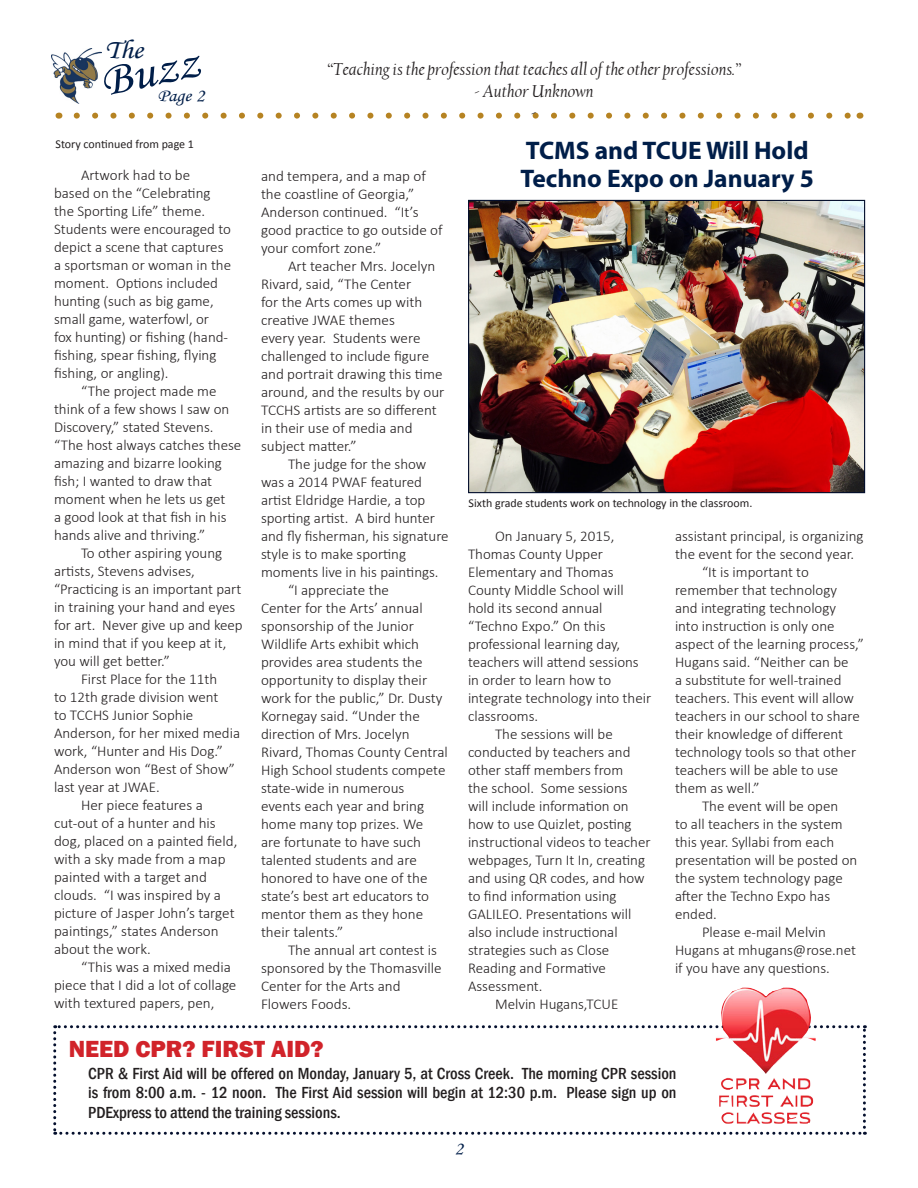
<style>
.page{position:relative;width:918px;height:1188px;background:#fff}
.page>*{position:absolute;margin:0;border:0;box-sizing:border-box;transform-origin:0 0}
.t1{font:46.5px "Monotype Corsiva";color:#001e49;scale:1.11 1}
.t2{font:27px "Monotype Corsiva";color:#001e49;scale:1.11 1}
.t3{font:700 25.5px "Myriad Pro";color:#001e49}
.t4{font:800 24px "Franklin Gothic";color:#d1232a}
.t5{font:italic 18px "Californian FB";color:#231f20}
.t6{font:18px "Monotype Corsiva";color:#001e49;scale:1.11 1}
.t7{font:500 condensed 16.5px/19.8px "Franklin Gothic";color:#231f20;text-align:justify}
.t8{font:300 15px/18px "Calibri";color:#231f20}
.t9{font:12px "Calibri";color:#231f20}
</style>
<div class="page">
<svg style="left:77px;top:113px;width:773px;height:6px"></svg>
<img style="left:51px;top:48px;width:51px;height:56px">
<img style="left:470px;top:202px;width:393px;height:289px">
<div style="left:468px;top:200px;width:397px;height:293px;border:1px solid #040f2d"></div>
<svg style="left:53px;top:1025px;width:813px;height:110px"></svg>
<img style="left:716px;top:988px;width:100px;height:119px">
<p class="t2" style="left:105px;top:34px;width:36px">The</p>
<p class="t1" style="left:95px;top:55px;width:92px;rotate:-12deg">Buzz</p>
<p class="t6" style="left:158px;top:85px;width:44px">Page 2</p>
<p class="t9" style="left:56px;top:136px;width:140px">Story continued from page 1</p>
<p class="t5" style="left:327px;top:59px;width:415px">“Teaching is the profession that teaches all of the other professions.”</p>
<p class="t5" style="left:475px;top:81px;width:121px">- Author Unknown</p>
<p class="t5" style="left:531px;top:102px;width:7px">-</p>
<p class="t3" style="left:526px;top:133px;width:284px">TCMS and TCUE Will Hold</p>
<p class="t8" style="left:81px;top:166px;width:111px">Artwork had to be</p>
<p class="t3" style="left:521px;top:162px;width:295px">Techno Expo on January 5</p>
<p class="t8" style="left:261px;top:167px;width:183px">and tempera, and a map of the coastline of Georgia,”<br>Anderson continued. “It’s good practice to go outside of your comfort zone.”</p>
<p class="t8" style="left:261px;top:257px;width:185px;text-indent:27px">Art teacher Mrs. Jocelyn<br>Rivard, said, “The Center<br>for the Arts comes up with creative JWAE themes<br>every year. Students were challenged to include figure and portrait drawing this time around, and the results by our<br>TCCHS artists are so different in their use of media and subject matter.”</p>
<p class="t8" style="left:261px;top:455px;width:189px;text-indent:27px">The judge for the show was a 2014 PWAF featured artist Eldridge Hardie, a top sporting artist. A bird hunter and fly fisherman, his signature style is to make sporting moments live in his paintings.</p>
<p class="t8" style="left:261px;top:581px;width:188px;text-indent:27px">“I appreciate the<br>Center for the Arts’ annual sponsorship of the Junior<br>Wildlife Arts exhibit which provides area students the opportunity to display their work for the public,” Dr. Dusty<br>Kornegay said. “Under the direction of Mrs. Jocelyn<br>Rivard, Thomas County Central<br>High School students compete state-wide in numerous events each year and bring home many top prizes. We<br>are fortunate to have such talented students and are honored to have one of the state’s best art educators to mentor them as they hone their talents.”</p>
<p class="t8" style="left:261px;top:941px;width:182px;text-indent:27px">The annual art contest is sponsored by the Thomasville<br>Center for the Arts and<br>Flowers Foods.</p>
<p class="t8" style="left:54px;top:184px;width:179px">based on the “Celebrating the Sporting Life” theme.<br>Students were encouraged to depict a scene that captures a sportsman or woman in the moment. Options included hunting (such as big game, small game, waterfowl, or<br>fox hunting) or fishing (hand&shy;fishing, spear fishing, flying fishing, or angling).</p>
<p class="t8" style="left:54px;top:382px;width:189px;text-indent:27px">“The project made me think of a few shows I saw on<br>Discovery,” stated Stevens. “The host always catches these amazing and bizarre looking fish; I wanted to draw that moment when he lets us get<br>a good look at that fish in his hands alive and thriving.”</p>
<p class="t8" style="left:54px;top:544px;width:190px;text-indent:27px">To other aspiring young artists, Stevens advises, “Practicing is an important part in training your hand and eyes for art. Never give up and keep in mind that if you keep at it, you will get better.”</p>
<p class="t8" style="left:54px;top:670px;width:188px;text-indent:27px">First Place for the 11th<br>to 12th grade division went<br>to TCCHS Junior Sophie<br>Anderson, for her mixed media work, “Hunter and His Dog.”<br>Anderson won “Best of Show” last year at JWAE.</p>
<p class="t8" style="left:54px;top:796px;width:185px;text-indent:27px">Her piece features a cut-out of a hunter and his dog, placed on a painted field, with a sky made from a map painted with a target and clouds. “I was inspired by a picture of Jasper John’s target paintings,” states Anderson about the work.</p>
<p class="t8" style="left:54px;top:958px;width:184px;text-indent:27px">“This was a mixed media piece that I did a lot of collage with textured papers, pen,</p>
<p class="t9" style="left:469px;top:496px;width:285px">Sixth grade students work on technology in the classroom.</p>
<p class="t8" style="left:675px;top:527px;width:190px">assistant principal, is organizing the event for the second year.</p>
<p class="t8" style="left:675px;top:563px;width:190px;text-indent:27px">“It is important to remember that technology<br>and integrating technology<br>into instruction is only one aspect of the learning process,”<br>Hugans said. “Neither can be<br>a substitute for well-trained teachers. This event will allow teachers in our school to share their knowledge of different technology tools so that other teachers will be able to use them as well.”</p>
<p class="t8" style="left:675px;top:797px;width:184px;text-indent:27px">The event will be open<br>to all teachers in the system this year. Syllabi from each presentation will be posted on the system technology page after the Techno Expo has ended.</p>
<p class="t8" style="left:675px;top:923px;width:182px;text-indent:27px">Please e-mail Melvin<br>Hugans at mhugans@rose.net if you have any questions.</p>
<p class="t8" style="left:468px;top:527px;width:185px;text-indent:27px">On January 5, 2015,<br>Thomas County Upper<br>Elementary and Thomas<br>County Middle School will hold its second annual “Techno Expo.” On this professional learning day, teachers will attend sessions in order to learn how to integrate technology into their classrooms.</p>
<p class="t8" style="left:468px;top:725px;width:184px;text-indent:27px">The sessions will be conducted by teachers and other staff members from<br>the school. Some sessions will include information on how to use Quizlet, posting instructional videos to teacher webpages, Turn It In, creating and using QR codes, and how to find information using<br>GALILEO. Presentations will also include instructional strategies such as Close<br>Reading and Formative<br>Assessment.</p>
<p class="t8" style="left:495px;top:995px;width:125px">Melvin Hugans,TCUE</p>
<p class="t4" style="left:69px;top:1033px;width:256px">NEED CPR? FIRST AID?</p>
<p class="t7" style="left:88px;top:1063px;width:590px">CPR &amp; First Aid will be offered on Monday, January 5, at Cross Creek. The morning CPR session is from 8:00 a.m. - 12 noon. The First Aid session will begin at 12:30 p.m. Please sign up on PDExpress to attend the training sessions.</p>
<p class="t6" style="left:455px;top:1137px;width:9px">2</p>
</div>
